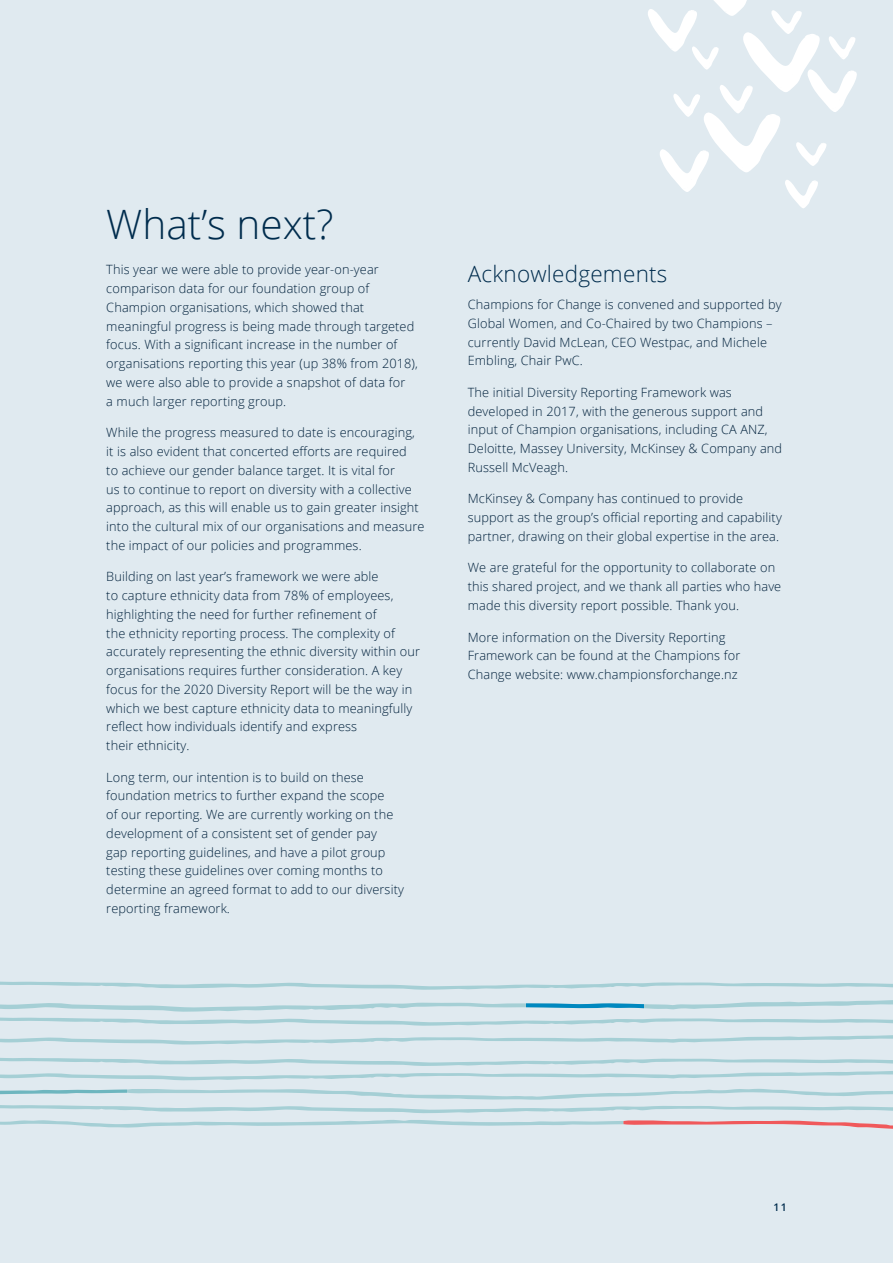
<style>
.page{position:relative;width:893px;height:1263px;background:#e0eaf0}
.page>*{position:absolute;margin:0;border:0;box-sizing:border-box;transform-origin:0 0}
.head{font:300 40.5px "Open Sans";color:#002c4d}
.CFC_sub2{font:300 22.5px "Open Sans";letter-spacing:.01em;color:#002c4d}
.cfc_body{font:300 12.75px/18.8px "Open Sans";letter-spacing:.01em;color:#00203b}
.t1{font:600 10.5px "Open Sans";color:#002c4d}
</style>
<div class="page">
<svg style="left:648px;top:0;width:209px;height:208px"></svg>
<svg style="left:0;top:1120px;width:893px;height:9px"></svg>
<svg style="left:0;top:981px;width:893px;height:9px"></svg>
<svg style="left:0;top:1035px;width:893px;height:10px"></svg>
<svg style="left:0;top:1000px;width:893px;height:26px"></svg>
<svg style="left:526px;top:1000px;width:118px;height:12px"></svg>
<svg style="left:0;top:1088px;width:893px;height:25px"></svg>
<svg style="left:0;top:1058px;width:893px;height:23px"></svg>
<p class="head" style="left:106px;top:197px;width:229px">What’s next?</p>
<p class="cfc_body" style="left:106px;top:260px;width:313px">This year we were able to provide year-on-year comparison data for our foundation group of Champion organisations, which showed that meaningful progress is being made through targeted focus. With a significant increase in the number of organisations reporting this year (up 38% from 2018), we were also able to provide a snapshot of data for<br>a much larger reporting group.</p>
<p class="cfc_body" style="left:106px;top:423px;width:320px">While the progress measured to date is encouraging, it is also evident that concerted efforts are required<br>to achieve our gender balance target. It is vital for<br>us to continue to report on diversity with a collective approach, as this will enable us to gain greater insight into the cultural mix of our organisations and measure the impact of our policies and programmes.</p>
<p class="cfc_body" style="left:106px;top:567px;width:315px">Building on last year’s framework we were able<br>to capture ethnicity data from 78% of employees, highlighting the need for further refinement of<br>the ethnicity reporting process. The complexity of accurately representing the ethnic diversity within our organisations requires further consideration. A key focus for the 2020 Diversity Report will be the way in which we best capture ethnicity data to meaningfully reflect how individuals identify and express<br>their ethnicity.</p>
<p class="cfc_body" style="left:106px;top:767px;width:299px">Long term, our intention is to build on these foundation metrics to further expand the scope<br>of our reporting. We are currently working on the development of a consistent set of gender pay<br>gap reporting guidelines, and have a pilot group testing these guidelines over coming months to determine an agreed format to add to our diversity reporting framework.</p>
<p class="CFC_sub2" style="left:468px;top:258px;width:201px">Acknowledgements</p>
<p class="cfc_body" style="left:468px;top:295px;width:315px">Champions for Change is convened and supported by Global Women, and Co‑Chaired by two Champions – currently David McLean, CEO Westpac, and Michele Embling, Chair PwC.</p>
<p class="cfc_body" style="left:468px;top:383px;width:316px">The initial Diversity Reporting Framework was developed in 2017, with the generous support and input of Champion organisations, including CA ANZ, Deloitte, Massey University, McKinsey &amp; Company and Russell McVeagh.</p>
<p class="cfc_body" style="left:468px;top:489px;width:316px">McKinsey &amp; Company has continued to provide support as the group’s official reporting and capability partner, drawing on their global expertise in the area.</p>
<p class="cfc_body" style="left:468px;top:558px;width:315px">We are grateful for the opportunity to collaborate on this shared project, and we thank all parties who have made this diversity report possible. Thank you.</p>
<p class="cfc_body" style="left:468px;top:627px;width:274px">More information on the Diversity Reporting<br>Framework can be found at the Champions for<br>Change website: www.championsforchange.nz</p>
<p class="t1" style="left:774px;top:1200px;width:15px">11</p>
</div>
